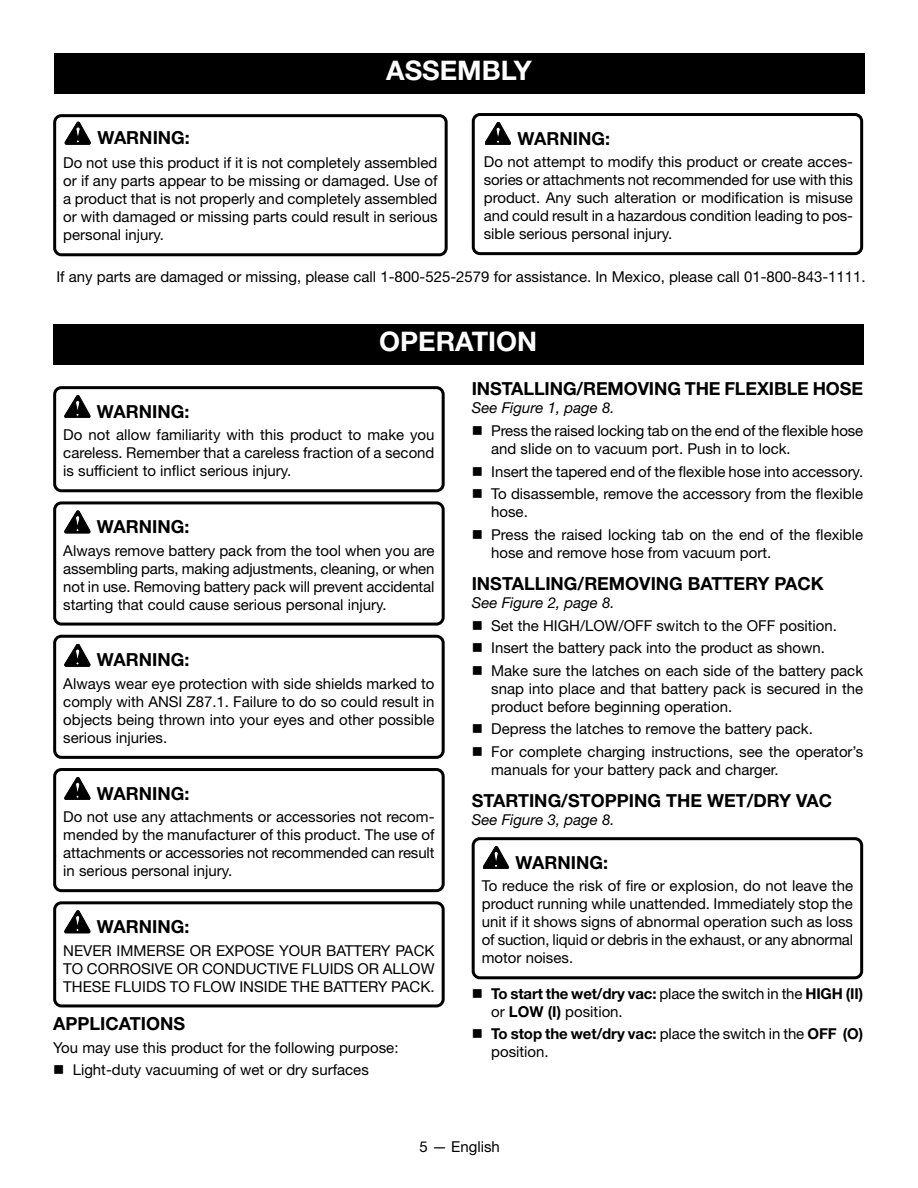
<style>
.page{position:relative;width:918px;height:1188px;background:#fff}
.page>*{position:absolute;margin:0;border:0;box-sizing:border-box;transform-origin:0 0}
.HEADING{font:700 27px "Helvetica Neue LT Std";color:#fff}
.Warning{font:700 18px "Helvetica Neue LT Std";color:#000}
.Heading_2_no_space{font:700 18px "Helvetica Neue LT Std";letter-spacing:-.005em;color:#000}
.Heading_2{font:700 18px "Helvetica Neue LT Std";color:#000}
.Warning_text{font:15px/18px "Helvetica Neue LT Std";color:#000;text-align:justify}
.Body_text{font:15px "Helvetica Neue LT Std";color:#000}
.t1{font:700 15px/18px "Helvetica Neue LT Std";letter-spacing:-.01em;color:#000}
.See_figure{font:italic 15px "Helvetica Neue LT Std";color:#000}
.s1{font-weight:400}
.s2{font-weight:700}
</style>
<div class="page">
<div style="left:53px;top:386px;width:392px;height:106px;border:3px solid #000;border-radius:7px"></div>
<div style="left:53px;top:501px;width:392px;height:125px;border:3px solid #000;border-radius:7px"></div>
<div style="left:53px;top:635px;width:392px;height:124px;border:3px solid #000;border-radius:7px"></div>
<div style="left:53px;top:768px;width:392px;height:124px;border:3px solid #000;border-radius:7px"></div>
<div style="left:53px;top:901px;width:392px;height:106px;border:3px solid #000;border-radius:7px"></div>
<svg style="left:65px;top:395px;width:25px;height:23px"></svg>
<svg style="left:65px;top:511px;width:25px;height:22px"></svg>
<svg style="left:65px;top:644px;width:25px;height:22px"></svg>
<svg style="left:65px;top:777px;width:25px;height:23px"></svg>
<svg style="left:65px;top:911px;width:25px;height:22px"></svg>
<div style="left:53px;top:324px;width:811px;height:40px;background:#000"></div>
<div style="left:472px;top:837px;width:391px;height:142px;border:3px solid #000;border-radius:7px"></div>
<svg style="left:483px;top:846px;width:26px;height:23px"></svg>
<div style="left:54px;top:53px;width:811px;height:40px;background:#000"></div>
<div style="left:53px;top:114px;width:395px;height:142px;border:3px solid #000;border-radius:7px"></div>
<svg style="left:65px;top:122px;width:26px;height:22px"></svg>
<div style="left:472px;top:113px;width:391px;height:142px;border:3px solid #000;border-radius:7px"></div>
<svg style="left:485px;top:122px;width:26px;height:23px"></svg>
<p class="HEADING" style="left:386px;top:54px;width:147px">ASSEMBLY</p>
<p class="Warning" style="left:97px;top:127px;width:94px">WARNING:</p>
<p class="Warning_text" style="left:63px;top:154px;width:376px">Do not use this product if it is not completely assembled or if any parts appear to be missing or damaged. Use of a product that is not properly and completely assembled or with damaged or missing parts could result in serious personal injury.</p>
<p class="Warning" style="left:517px;top:127px;width:94px">WARNING:</p>
<p class="Warning_text" style="left:484px;top:153px;width:371px">Do not attempt to modify this product or create acces&shy;sories or attachments not recommended for use with this product. Any such alteration or modification is misuse and could result in a hazardous condition leading to pos&shy;sible serious personal injury.</p>
<p class="Body_text" style="left:56px;top:267px;width:811px">If any parts are damaged or missing, please call 1-800-525-2579 for assistance. In Mexico, please call 01-800-843-1111.</p>
<p class="HEADING" style="left:379px;top:325px;width:159px">OPERATION</p>
<p class="Heading_2_no_space" style="left:472px;top:378px;width:393px">INSTALLING/REMOVING THE FLEXIBLE HOSE</p>
<p class="See_figure" style="left:472px;top:399px;width:144px">See Figure 1, page 8.</p>
<p class="Warning_text" style="left:491px;top:421px;width:374px">Press the raised locking tab on the end of the flexible hose and slide on to vacuum port. Push in to lock.</p>
<p class="Warning_text" style="left:491px;top:462px;width:374px">Insert the tapered end of the flexible hose into accessory.</p>
<p class="Warning_text" style="left:491px;top:485px;width:374px">To disassemble, remove the accessory from the flexible hose.</p>
<p class="Warning_text" style="left:491px;top:525px;width:373px">Press the raised locking tab on the end of the flexible hose and remove hose from vacuum port.</p>
<p class="Heading_2_no_space" style="left:472px;top:573px;width:354px">INSTALLING/REMOVING BATTERY PACK</p>
<p class="See_figure" style="left:472px;top:594px;width:144px">See Figure 2, page 8.</p>
<p class="Warning_text" style="left:491px;top:616px;width:347px">Set the HIGH/LOW/OFF switch to the OFF position.</p>
<p class="Warning_text" style="left:491px;top:638px;width:335px">Insert the battery pack into the product as shown.</p>
<p class="Warning_text" style="left:491px;top:661px;width:373px">Make sure the latches on each side of the battery pack snap into place and that battery pack is secured in the product before beginning operation.</p>
<p class="Warning_text" style="left:491px;top:719px;width:323px">Depress the latches to remove the battery pack.</p>
<p class="Warning_text" style="left:491px;top:742px;width:374px">For complete charging instructions, see the operator’s manuals for your battery pack and charger.</p>
<p class="Heading_2" style="left:472px;top:789px;width:362px">STARTING/STOPPING THE WET/DRY VAC</p>
<p class="See_figure" style="left:472px;top:810px;width:144px">See Figure 3, page 8.</p>
<p class="Warning" style="left:515px;top:851px;width:94px">WARNING:</p>
<p class="Warning_text" style="left:482px;top:877px;width:373px">To reduce the risk of fire or explosion, do not leave the product running while unattended. Immediately stop the unit if it shows signs of abnormal operation such as loss of suction, liquid or debris in the exhaust, or any abnormal motor noises.</p>
<p class="t1" style="left:491px;top:984px;width:374px">To start the wet/dry vac: <span class="s1">place the switch in the</span> HIGH (II) <span class="s1">or</span> LOW (I) <span class="s1">position.</span></p>
<p class="Warning_text" style="left:491px;top:1024px;width:373px"><span class="s2">To stop the wet/dry vac:</span> place the switch in the <span class="s2">OFF (O) </span>position.</p>
<p class="Warning" style="left:97px;top:400px;width:94px">WARNING:</p>
<p class="Warning_text" style="left:63px;top:426px;width:373px">Do not allow familiarity with this product to make you careless. Remember that a careless fraction of a second is sufficient to inflict serious injury.</p>
<p class="Warning" style="left:97px;top:516px;width:94px">WARNING:</p>
<p class="Warning_text" style="left:63px;top:541px;width:373px">Always remove battery pack from the tool when you are assembling parts, making adjustments, cleaning, or when not in use. Removing battery pack will prevent accidental starting that could cause serious personal injury.</p>
<p class="Warning" style="left:97px;top:649px;width:94px">WARNING:</p>
<p class="Warning_text" style="left:63px;top:674px;width:373px">Always wear eye protection with side shields marked to comply with ANSI Z87.1. Failure to do so could result in objects being thrown into your eyes and other possible serious injuries.</p>
<p class="Warning" style="left:97px;top:782px;width:94px">WARNING:</p>
<p class="Warning_text" style="left:63px;top:808px;width:373px">Do not use any attachments or accessories not recom&shy;mended by the manufacturer of this product. The use of attachments or accessories not recommended can result in serious personal injury.</p>
<p class="Warning" style="left:97px;top:916px;width:94px">WARNING:</p>
<p class="Warning_text" style="left:63px;top:941px;width:373px">NEVER IMMERSE OR EXPOSE YOUR BATTERY PACK TO CORROSIVE OR CONDUCTIVE FLUIDS OR ALLOW THESE FLUIDS TO FLOW INSIDE THE BATTERY PACK.</p>
<p class="Heading_2" style="left:53px;top:1013px;width:133px">APPLICATIONS</p>
<p class="Warning_text" style="left:53px;top:1038px;width:347px">You may use this product for the following purpose:</p>
<p class="Warning_text" style="left:73px;top:1061px;width:298px">Light-duty vacuuming of wet or dry surfaces</p>
<p class="Warning_text" style="left:420px;top:1138px;width:82px">5 — English</p>
</div>
